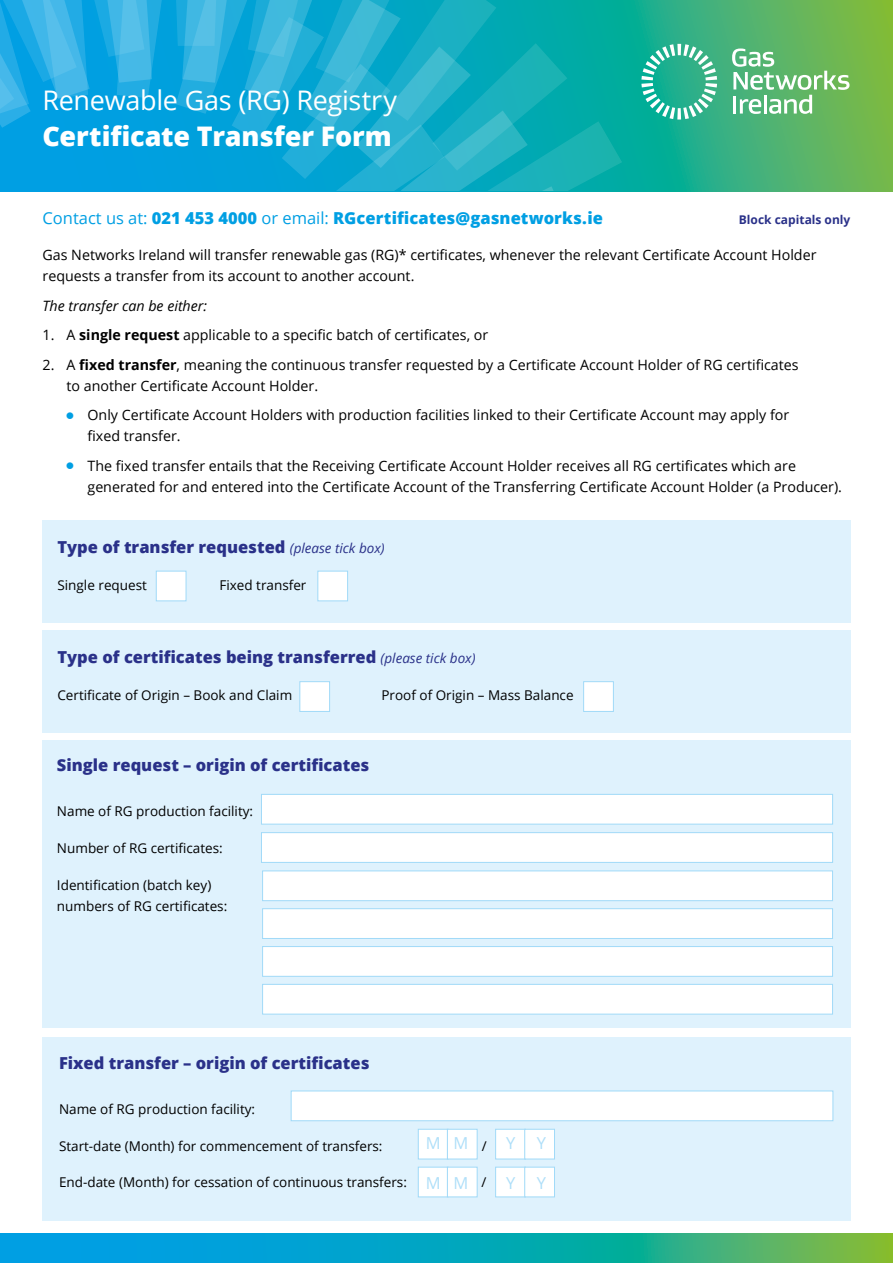
<style>
.page{position:relative;width:893px;height:1263px;background:#fff}
.page>*{position:absolute;margin:0;border:0;box-sizing:border-box;transform-origin:0 0}
.t1{font:27px/36px "Open Sans";letter-spacing:-.01em;color:#fff}
.t2{font:800 16.5px "Open Sans";color:#2a3189}
.t3{font:800 16.5px "Open Sans";color:#009fe3}
.t4{font:16.5px "Open Sans";color:#afdff9}
.t5{font:14.25px/21px "Open Sans";color:#000}
.t6{font:italic 14.25px "Open Sans";color:#000}
.t7{font:13.5px/21px "Open Sans";color:#000}
.t8{font:700 12px "Open Sans";color:#2a3189}
.s1{font-weight:800}
.s2{font-weight:400}
.s3{font-weight:700}
.s4{font-family:"Monotype Sorts";font-size:9px;color:#009fe3}
.s5{font-weight:400;font-style:italic;font-size:13.5px}
</style>
<div class="page">
<div style="left:43px;top:1037px;width:808px;height:184px;background:#dff2fd"></div>
<div style="left:291px;top:1090px;width:542px;height:31px;background:#fff;border:1px solid #a1daf8"></div>
<svg style="left:0;top:0;width:893px;height:191px;background:#55b469"></svg>
<svg style="left:674px;top:44px;width:43px;height:76px;background:#55be9e"></svg>
<div style="left:418px;top:1129px;width:30px;height:30px;background:#fff;border:1px solid #a1daf8"></div>
<div style="left:418px;top:1167px;width:30px;height:30px;background:#fff;border:1px solid #a1daf8"></div>
<div style="left:495px;top:1129px;width:31px;height:30px;background:#fff;border:1px solid #a1daf8"></div>
<div style="left:495px;top:1167px;width:31px;height:30px;background:#fff;border:1px solid #a1daf8"></div>
<div style="left:447px;top:1129px;width:31px;height:30px;background:#fff;border:1px solid #a1daf8"></div>
<div style="left:447px;top:1167px;width:31px;height:30px;background:#fff;border:1px solid #a1daf8"></div>
<div style="left:524px;top:1129px;width:31px;height:30px;background:#fff;border:1px solid #a1daf8"></div>
<div style="left:524px;top:1167px;width:31px;height:30px;background:#fff;border:1px solid #a1daf8"></div>
<svg style="left:597px;top:0;width:77px;height:190px;background:#0fb09d"></svg>
<svg style="left:510px;top:0;width:87px;height:190px;background:#0aadae"></svg>
<svg style="left:0;top:0;width:510px;height:190px;background:#19abd7"></svg>
<svg style="left:732px;top:49px;width:117px;height:65px"></svg>
<div style="left:42px;top:740px;width:808px;height:288px;background:#dff2fd"></div>
<div style="left:43px;top:520px;width:808px;height:102px;background:#dff2fd"></div>
<div style="left:43px;top:630px;width:808px;height:102px;background:#dff2fd"></div>
<div style="left:156px;top:571px;width:30px;height:30px;background:#fff;border:1px solid #a1daf8"></div>
<div style="left:299px;top:681px;width:31px;height:31px;background:#fff;border:1px solid #a1daf8"></div>
<div style="left:317px;top:571px;width:31px;height:30px;background:#fff;border:1px solid #a1daf8"></div>
<div style="left:583px;top:681px;width:31px;height:31px;background:#fff;border:1px solid #a1daf8"></div>
<div style="left:261px;top:794px;width:572px;height:30px;background:#fff;border:1px solid #a1daf8"></div>
<div style="left:261px;top:832px;width:572px;height:31px;background:#fff;border:1px solid #a1daf8"></div>
<div style="left:262px;top:870px;width:571px;height:31px;background:#fff;border:1px solid #a1daf8"></div>
<div style="left:262px;top:946px;width:571px;height:31px;background:#fff;border:1px solid #a1daf8"></div>
<div style="left:262px;top:908px;width:571px;height:31px;background:#fff;border:1px solid #a1daf8"></div>
<div style="left:262px;top:984px;width:571px;height:30px;background:#fff;border:1px solid #a1daf8"></div>
<svg style="left:0;top:1233px;width:893px;height:30px;background:#18a8ad"></svg>
<p class="t1" style="left:43px;top:82px;width:356px">Renewable Gas (RG) Registry<br><span class="s1">Certificate Transfer Form</span></p>
<p class="t3" style="left:43px;top:206px;width:562px"><span class="s2">Contact us at:</span> 021 453 4000 <span class="s2">or email:</span> RGcertificates@gasnetworks.ie</p>
<p class="t8" style="left:739px;top:211px;width:113px">Block capitals only</p>
<p class="t5" style="left:43px;top:244px;width:775px">Gas Networks Ireland will transfer renewable gas (RG)* certificates, whenever the relevant Certificate Account Holder requests a transfer from its account to another account.</p>
<p class="t6" style="left:43px;top:296px;width:166px">The transfer can be either:</p>
<p class="t5" style="left:43px;top:324px;width:447px">1. A <span class="s3">single request</span> applicable to a specific batch of certificates, or</p>
<p class="t5" style="left:67px;top:354px;width:734px;text-indent:-24px">2. A <span class="s3">fixed transfer</span>, meaning the continuous transfer requested by a Certificate Account Holder of RG certificates to another Certificate Account Holder.</p>
<p class="t5" style="left:88px;top:404px;width:703px;text-indent:-21px"><span class="s4">l</span> Only Certificate Account Holders with production facilities linked to their Certificate Account may apply for fixed transfer.</p>
<p class="t5" style="left:88px;top:455px;width:756px;text-indent:-21px"><span class="s4">l</span> The fixed transfer entails that the Receiving Certificate Account Holder receives all RG certificates which are generated for and entered into the Certificate Account of the Transferring Certificate Account Holder (a Producer).</p>
<p class="t2" style="left:57px;top:534px;width:329px">Type of transfer requested <span class="s5">(please tick box)</span></p>
<p class="t7" style="left:57px;top:574px;width:91px">Single request</p>
<p class="t7" style="left:219px;top:574px;width:88px">Fixed transfer</p>
<p class="t2" style="left:57px;top:645px;width:420px">Type of certificates being transferred <span class="s5">(please tick box)</span></p>
<p class="t7" style="left:57px;top:684px;width:236px">Certificate of Origin – Book and Claim</p>
<p class="t7" style="left:381px;top:684px;width:194px">Proof of Origin – Mass Balance</p>
<p class="t2" style="left:57px;top:752px;width:314px">Single request – origin of certificates</p>
<p class="t7" style="left:57px;top:800px;width:198px">Name of RG production facility:</p>
<p class="t7" style="left:57px;top:837px;width:167px">Number of RG certificates:</p>
<p class="t7" style="left:57px;top:874px;width:172px">Identification (batch key) numbers of RG certificates:</p>
<h4 class="t2" style="left:59px;top:1050px;width:312px">Fixed transfer – origin of certificates</h4>
<p class="t7" style="left:59px;top:1098px;width:198px">Name of RG production facility:</p>
<p class="t7" style="left:59px;top:1135px;width:325px">Start-date (Month) for commencement of transfers:</p>
<p class="t7" style="left:59px;top:1171px;width:349px">End-date (Month) for cessation of continuous transfers:</p>
<p class="t4" style="left:426px;top:1132px;width:16px">M</p>
<p class="t4" style="left:453px;top:1132px;width:16px">M</p>
<p class="t7" style="left:482px;top:1135px;width:6px">/</p>
<p class="t4" style="left:506px;top:1132px;width:11px">Y</p>
<p class="t4" style="left:537px;top:1132px;width:11px">Y</p>
<p class="t4" style="left:426px;top:1171px;width:16px">M</p>
<p class="t4" style="left:453px;top:1171px;width:16px">M</p>
<p class="t7" style="left:482px;top:1171px;width:6px">/</p>
<p class="t4" style="left:506px;top:1171px;width:11px">Y</p>
<p class="t4" style="left:537px;top:1171px;width:11px">Y</p>
</div>
